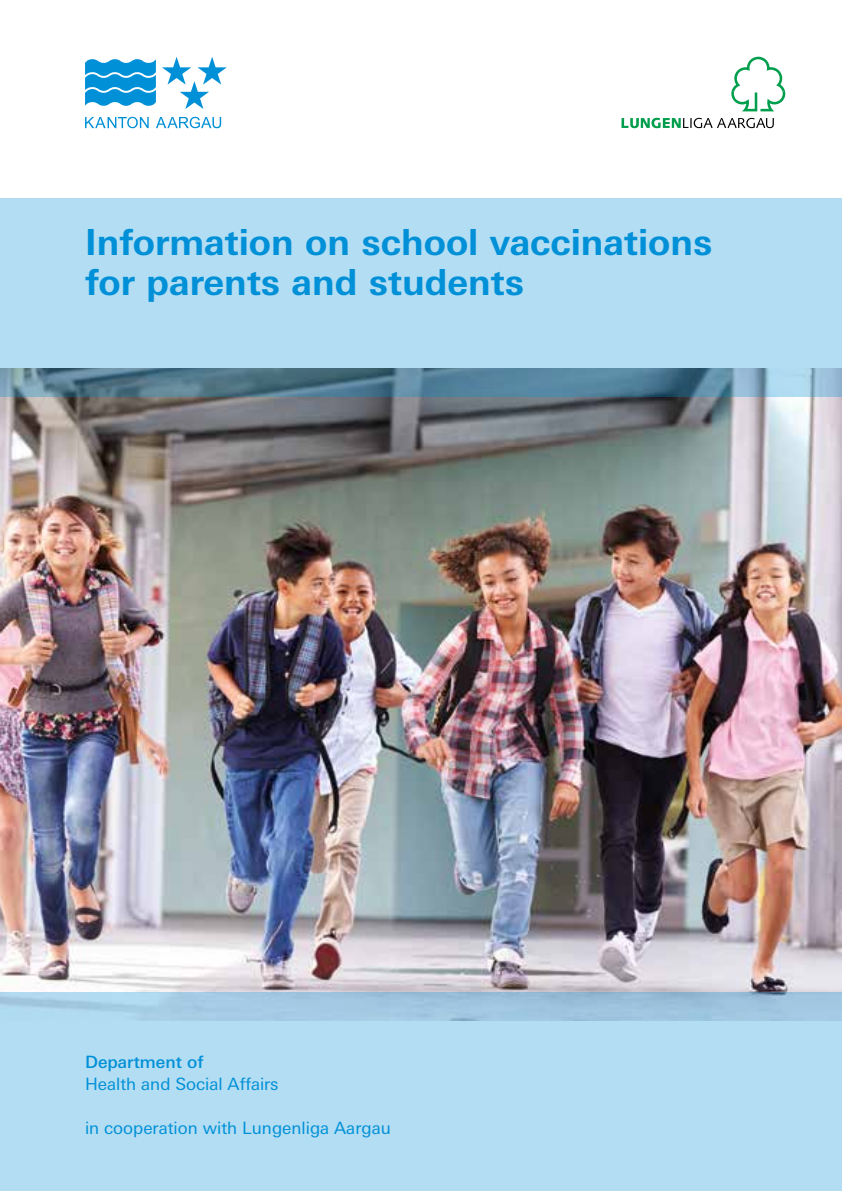
<style>
.page{position:relative;width:842px;height:1191px;background:#fff}
.page>*{position:absolute;margin:0;border:0;box-sizing:border-box;transform-origin:0 0}
.t1{font:700 36px/40px "Linotype Univers Basic";color:#0090d7}
.t2{font:17px "Linotype Univers Basic";color:#0090d7}
.t3{font:500 17px "Linotype Univers Basic";color:#0090d7}
</style>
<div class="page">
<img style="left:0;top:397px;width:842px;height:595px">
<svg style="left:0;top:198px;width:842px;height:199px;background:#a6d0e6"></svg>
<svg style="left:0;top:992px;width:842px;height:199px;background:#b0d9f0"></svg>
<svg style="left:621px;top:118px;width:153px;height:10px"></svg>
<svg style="left:731px;top:57px;width:54px;height:54px"></svg>
<svg style="left:162px;top:57px;width:65px;height:52px"></svg>
<svg style="left:85px;top:117px;width:64px;height:11px"></svg>
<svg style="left:156px;top:117px;width:65px;height:11px"></svg>
<svg style="left:85px;top:59px;width:71px;height:47px;background:#2da3de"></svg>
<h1 class="t1" style="left:85px;top:221px;width:629px">Information on school vaccinations for parents and students</h1>
<p class="t3" style="left:85px;top:1052px;width:120px">Department of</p>
<p class="t2" style="left:85px;top:1074px;width:195px">Health and Social Affairs</p>
<p class="t2" style="left:85px;top:1118px;width:307px">in cooperation with Lungenliga Aargau</p>
</div>
